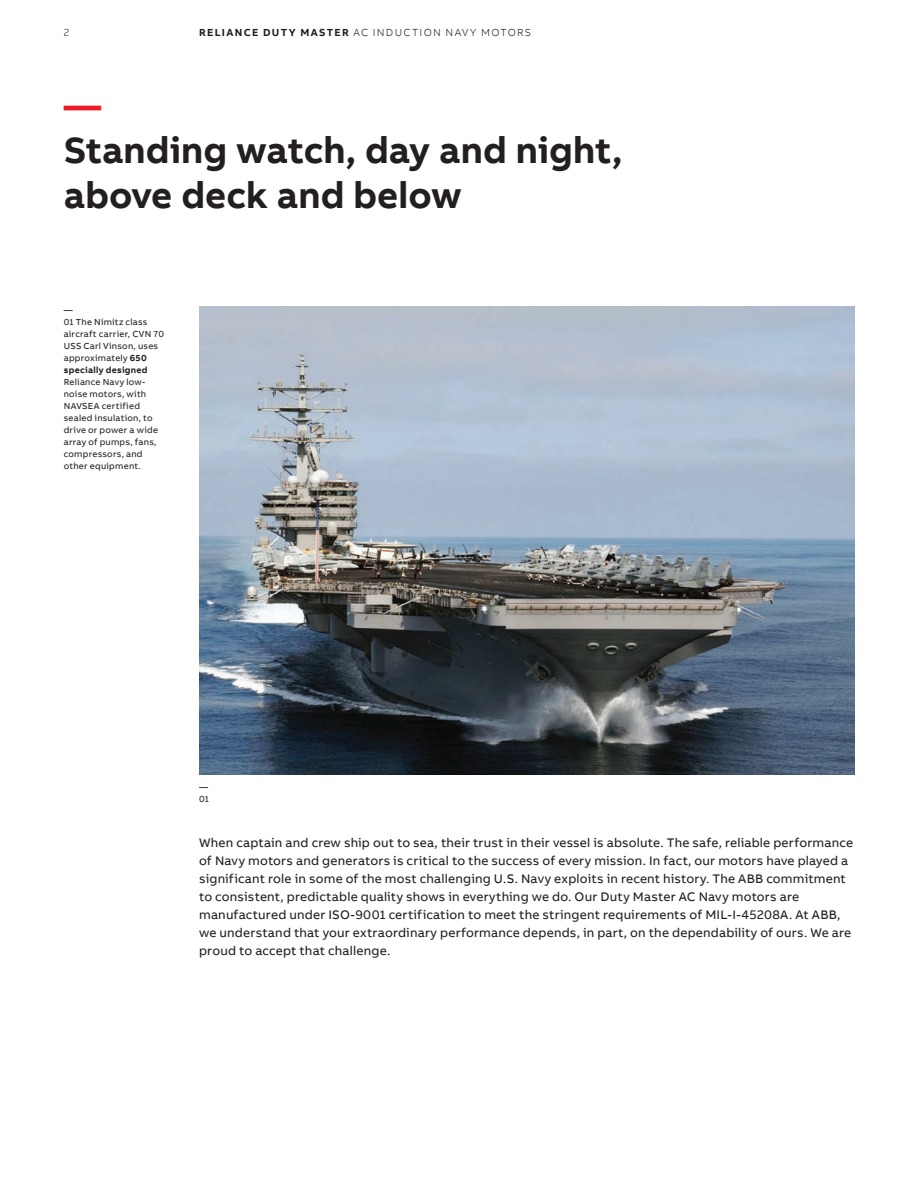
<style>
.page{position:relative;width:918px;height:1188px;background:#fff}
.page>*{position:absolute;margin:0;border:0;box-sizing:border-box;transform-origin:0 0}
.t1{font:700 37.5px/45px "AB Bvoice";color:#231f20}
.t2{font:700 37.5px "AB Bvoice";color:#ee1c28}
.t3{font:12.75px/18px "AB Bvoice";letter-spacing:.015em;color:#231f20}
.t4{font:300 10.5px "AB Bvoice";letter-spacing:.12em;color:#231f20}
.t5{font:9px/12px "AB Bvoice";letter-spacing:.025em;color:#231f20}
.s1{font-weight:700}
</style>
<div class="page">
<img style="left:199px;top:307px;width:655px;height:468px">
<p class="t4" style="left:64px;top:26px;width:7px">2</p>
<p class="t4" style="left:199px;top:26px;width:334px"><span class="s1">RELIANCE DUTY MASTER</span> AC INDUCTION NAVY MOTORS</p>
<h1 class="t2" style="left:64px;top:81px;width:39px">—</h1>
<h1 class="t1" style="left:64px;top:128px;width:560px">Standing watch, day and night, above deck and below</h1>
<p class="t5" style="left:64px;top:304px;width:102px">—<br>01 The Nimitz class aircraft carrier, CVN 70<br>USS Carl Vinson, uses approximately <span class="s1">650 specially designed</span></p>
<p class="t5" style="left:64px;top:376px;width:96px">Reliance Navy low&shy;noise motors, with<br>NAVSEA certified sealed insulation, to drive or power a wide array of pumps, fans, compressors, and other equipment.</p>
<p class="t5" style="left:199px;top:781px;width:11px">—<br>01</p>
<p class="t3" style="left:199px;top:834px;width:656px">When captain and crew ship out to sea, their trust in their vessel is absolute. The safe, reliable performance of Navy motors and generators is critical to the success of every mission. In fact, our motors have played a significant role in some of the most challenging U.S. Navy exploits in recent history. The ABB commitment to consistent, predictable quality shows in everything we do. Our Duty Master AC Navy motors are manufactured under ISO-9001 certification to meet the stringent requirements of MIL-I-45208A. At ABB, we understand that your extraordinary performance depends, in part, on the dependability of ours. We are proud to accept that challenge.</p>
</div>
